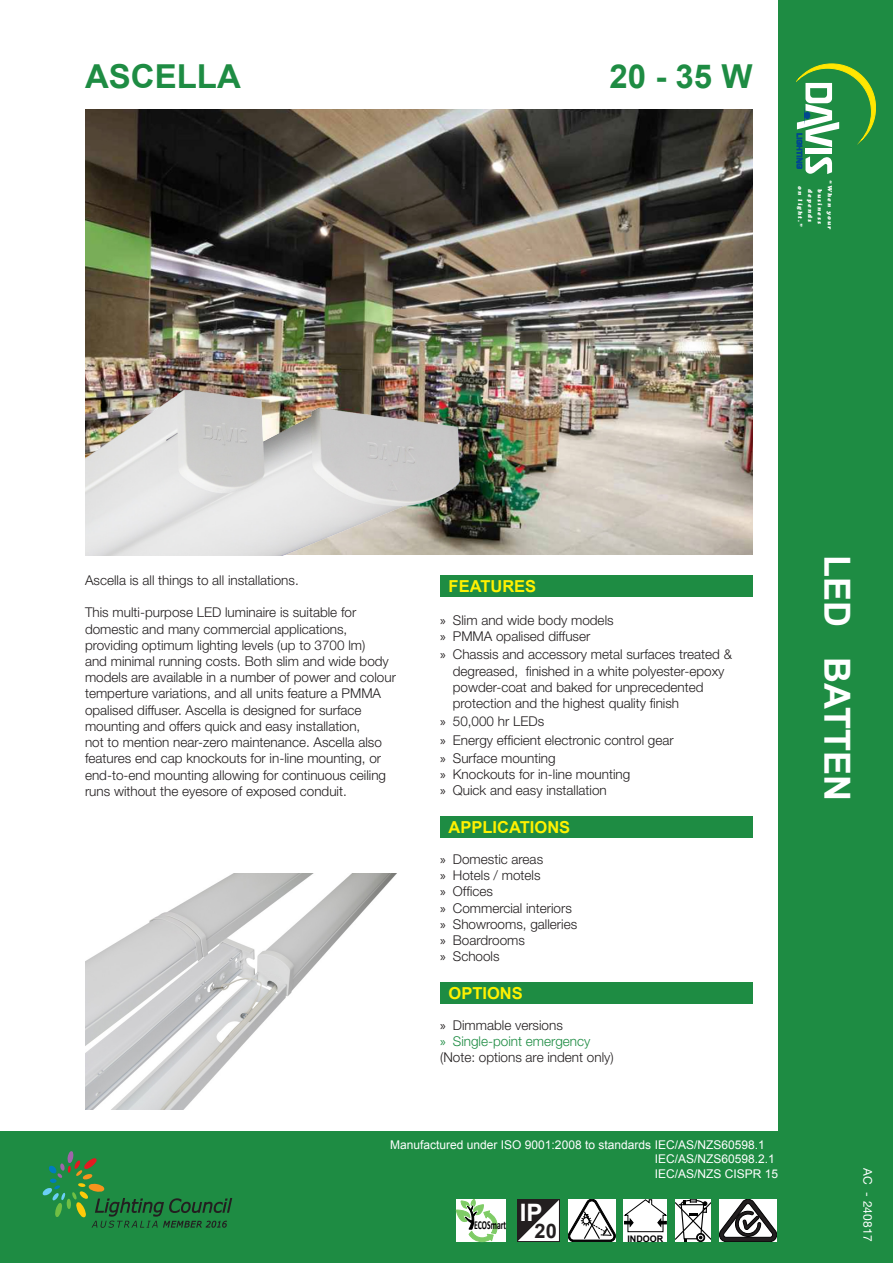
<style>
.page{position:relative;width:893px;height:1263px;background:#fff}
.page>*{position:absolute;margin:0;border:0;box-sizing:border-box;transform-origin:0 0}
.t1{font:700 36px "Arial";color:#fff}
.t2{font:700 33px "Arial";color:#1e8c43}
.t3{font:700 24px "Arial";color:#fff}
.t4{font:700 19.95px "Arial";color:#231f20}
.t5{font:700 16.5px "Arial";color:#fff101}
.t6{font:300 13.5px/16.2px "Helvetica Neue LT Pro";color:#231f20}
.t7{font:300 13.5px "Helvetica Neue LT Pro";color:#1e8c43}
.t8{font:700 12.15px "Calibri";color:#000;scale:.63 1}
.t9{font:12px "Arial";color:#fff}
.t10{font:12px "Helvetica Neue Roman";letter-spacing:.02em;color:#fff}
.t11{font:700 9px "Arial";color:#000}
.t12{font:italic 6px "Cooper Black Std";letter-spacing:.195em;color:#fff}
.s1{font-family:"Myriad Pro";font-weight:400}
</style>
<div class="page">
<img style="left:85px;top:109px;width:668px;height:445px">
<div style="left:778px;top:0;width:115px;height:1263px;background:#1e8c43"></div>
<div style="left:0;top:1131px;width:778px;height:132px;background:#1e8c43"></div>
<div style="left:440px;top:817px;width:313px;height:21px;background:#1e8c43"></div>
<div style="left:440px;top:575px;width:313px;height:22px;background:#1e8c43"></div>
<svg style="left:43px;top:1151px;width:189px;height:77px"></svg>
<svg style="left:797px;top:64px;width:79px;height:110px"></svg>
<svg style="left:719px;top:1199px;width:58px;height:43px"></svg>
<svg style="left:675px;top:1199px;width:36px;height:43px"></svg>
<div style="left:517px;top:1199px;width:43px;height:43px;background:#231f20"></div>
<svg style="left:518px;top:1200px;width:41px;height:41px"></svg>
<div style="left:624px;top:1199px;width:43px;height:43px;background:#fff"></div>
<svg style="left:624px;top:1199px;width:43px;height:33px"></svg>
<div style="left:456px;top:1199px;width:50px;height:43px;background:#fff"></div>
<svg style="left:456px;top:1199px;width:42px;height:43px"></svg>
<svg style="left:568px;top:1199px;width:47px;height:43px"></svg>
<img style="left:85px;top:366px;width:390px;height:189px">
<div style="left:440px;top:982px;width:313px;height:22px;background:#1e8c43"></div>
<img style="left:85px;top:874px;width:311px;height:236px">
<p class="t2" style="left:85px;top:54px;width:157px">ASCELLA</p>
<p class="t2" style="left:610px;top:54px;width:145px">20 - 35 W</p>
<p class="t12" style="left:804px;top:186px;width:42px;rotate:90deg">on light.”</p>
<p class="t12" style="left:814px;top:189px;width:34px;rotate:90deg">depends</p>
<p class="t12" style="left:824px;top:189px;width:36px;rotate:90deg">business</p>
<p class="t12" style="left:833px;top:180px;width:51px;rotate:90deg">“When your</p>
<p class="t6" style="left:85px;top:572px;width:215px">Ascella is all things to all installations.</p>
<p class="t6" style="left:85px;top:604px;width:312px">This multi-purpose LED luminaire is suitable for domestic and many commercial applications, providing optimum lighting levels (up to 3700 lm)<br>and minimal running costs. Both slim and wide body models are available in a number of power and colour temperture variations, and all units feature a PMMA opalised diffuser. Ascella is designed for surface mounting and offers quick and easy installation,<br>not to mention near-zero maintenance. Ascella also features end cap knockouts for in-line mounting, or end-to-end mounting allowing for continuous ceiling runs without the eyesore of exposed conduit.</p>
<p class="t5" style="left:449px;top:575px;width:89px">FEATURES</p>
<p class="t6" style="left:440px;top:612px;width:175px"><span class="s1">»</span> Slim and wide body models</p>
<p class="t6" style="left:440px;top:628px;width:152px"><span class="s1">»</span> PMMA opalised diffuser</p>
<p class="t6" style="left:453px;top:646px;width:281px;text-indent:-13px"><span class="s1">»</span> Chassis and accessory metal surfaces treated &amp; degreased, finished in a white polyester-epoxy powder-coat and baked for unprecedented protection and the highest quality finish</p>
<p class="t6" style="left:440px;top:713px;width:106px"><span class="s1">»</span> 50,000 hr LEDs</p>
<p class="t6" style="left:440px;top:731px;width:235px"><span class="s1">»</span> Energy efficient electronic control gear</p>
<p class="t6" style="left:440px;top:750px;width:117px"><span class="s1">»</span> Surface mounting</p>
<p class="t6" style="left:440px;top:766px;width:192px"><span class="s1">»</span> Knockouts for in-line mounting</p>
<p class="t6" style="left:440px;top:782px;width:168px"><span class="s1">»</span> Quick and easy installation</p>
<p class="t5" style="left:449px;top:816px;width:123px">APPLICATIONS</p>
<p class="t6" style="left:440px;top:851px;width:105px"><span class="s1">»</span> Domestic areas</p>
<p class="t6" style="left:440px;top:867px;width:102px"><span class="s1">»</span> Hotels / motels</p>
<p class="t6" style="left:440px;top:883px;width:54px"><span class="s1">»</span> Offices</p>
<p class="t6" style="left:440px;top:899px;width:133px"><span class="s1">»</span> Commercial interiors</p>
<p class="t6" style="left:440px;top:915px;width:139px"><span class="s1">»</span> Showrooms, galleries</p>
<p class="t6" style="left:440px;top:932px;width:86px"><span class="s1">»</span> Boardrooms</p>
<p class="t6" style="left:440px;top:948px;width:61px"><span class="s1">»</span> Schools</p>
<p class="t5" style="left:449px;top:982px;width:76px">OPTIONS</p>
<p class="t6" style="left:440px;top:1016px;width:124px"><span class="s1">»</span> Dimmable versions</p>
<p class="t7" style="left:440px;top:1033px;width:152px"><span class="s1">»</span> Single-point emergency</p>
<p class="t6" style="left:440px;top:1049px;width:175px">(Note: options are indent only)</p>
<p class="t9" style="left:390px;top:1137px;width:376px">Manufactured under ISO 9001:2008 to standards IEC/AS/NZS60598.1</p>
<p class="t9" style="left:655px;top:1151px;width:122px">IEC/AS/NZS60598.2.1</p>
<p class="t9" style="left:655px;top:1165px;width:125px">IEC/AS/NZS CISPR 15</p>
<p class="t8" style="left:474px;top:1217px;width:52px">ECOSmart</p>
<p class="t3" style="left:520px;top:1196px;width:24px">IP</p>
<p class="t4" style="left:535px;top:1218px;width:24px">20</p>
<p class="t11" style="left:627px;top:1232px;width:37px">INDOOR</p>
<p class="t1" style="left:861px;top:555px;width:247px;rotate:90deg">LED BATTEN</p>
<p class="t10" style="left:875px;top:1168px;width:75px;rotate:90deg">AC - 240817</p>
</div>
